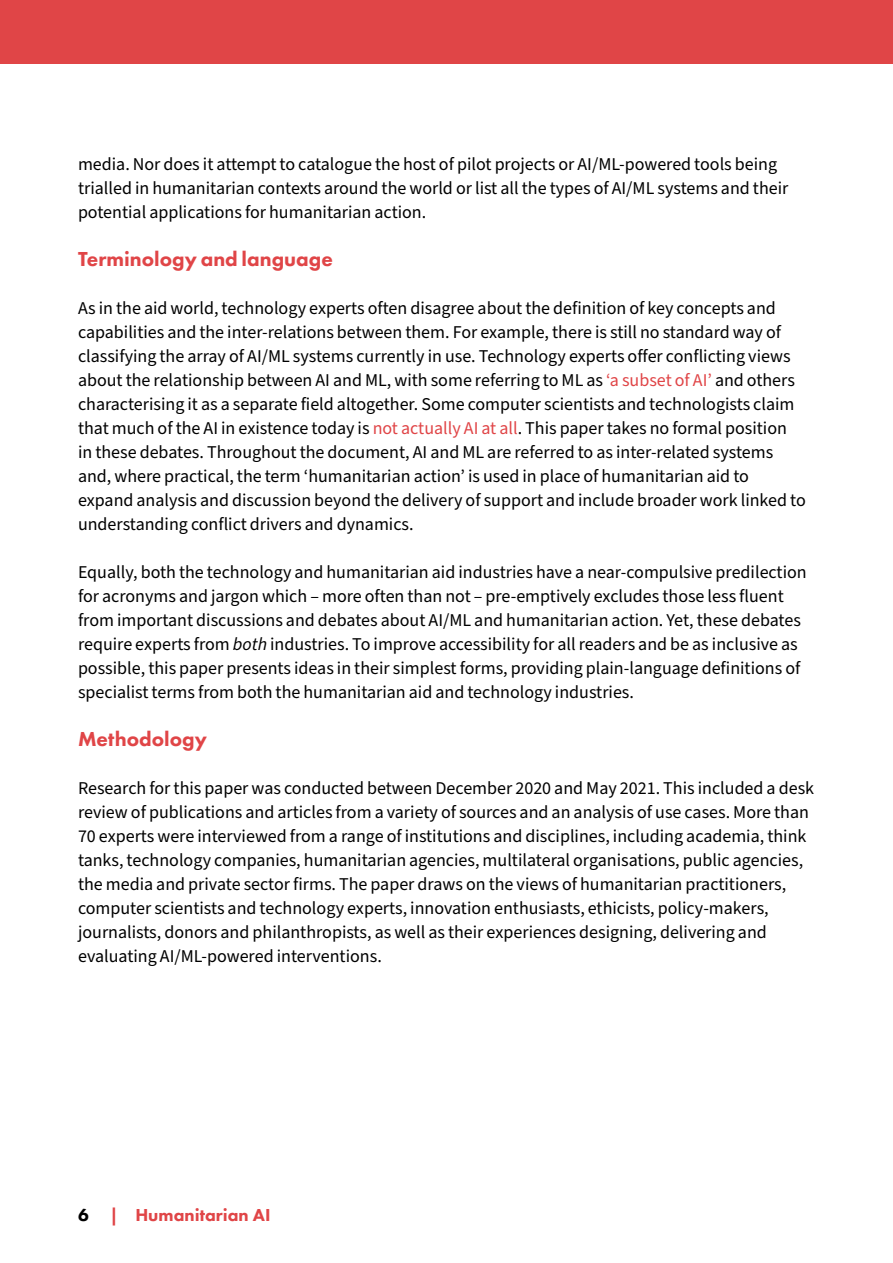
<style>
.page{position:relative;width:893px;height:1263px;background:#fff}
.page>*{position:absolute;margin:0;border:0;box-sizing:border-box;transform-origin:0 0}
.Heading_1__no_number{font:800 21px "Futura PT";color:#e04547}
.Body_text{font:18px/24px "Source Sans Pro";color:#000}
.t1{font:800 18px "Futura PT";color:#e04547}
.s1{color:#e04547}
.s2{font-style:italic}
.s3{color:#000}
</style>
<div class="page">
<div style="left:0;top:0;width:893px;height:64px;background:#e04547"></div>
<p class="Body_text" style="left:78px;top:152px;width:712px">media. Nor does it attempt to catalogue the host of pilot projects or AI/ML-powered tools being trialled in humanitarian contexts around the world or list all the types of AI/ML systems and their potential applications for humanitarian action.</p>
<h2 class="Heading_1__no_number" style="left:78px;top:245px;width:256px">Terminology and language</h2>
<p class="Body_text" style="left:78px;top:296px;width:729px">As in the aid world, technology experts often disagree about the definition of key concepts and capabilities and the inter-relations between them. For example, there is still no standard way of classifying the array of AI/ML systems currently in use. Technology experts offer conflicting views about the relationship between AI and ML, with some referring to ML as <span class="s1">‘a subset of AI’</span> and others characterising it as a separate field altogether. Some computer scientists and technologists claim that much of the AI in existence today is <span class="s1">not actually AI at all</span>. This paper takes no formal position<br>in these debates. Throughout the document, AI and ML are referred to as inter-related systems and, where practical, the term ‘humanitarian action’ is used in place of humanitarian aid to expand analysis and discussion beyond the delivery of support and include broader work linked to understanding conflict drivers and dynamics.</p>
<p class="Body_text" style="left:78px;top:560px;width:730px">Equally, both the technology and humanitarian aid industries have a near-compulsive predilection for acronyms and jargon which – more often than not – pre-emptively excludes those less fluent from important discussions and debates about AI/ML and humanitarian action. Yet, these debates require experts from <span class="s2">both</span> industries. To improve accessibility for all readers and be as inclusive as possible, this paper presents ideas in their simplest forms, providing plain-language definitions of specialist terms from both the humanitarian aid and technology industries.</p>
<h2 class="Heading_1__no_number" style="left:78px;top:725px;width:131px">Methodology</h2>
<p class="Body_text" style="left:78px;top:776px;width:738px">Research for this paper was conducted between December 2020 and May 2021. This included a desk review of publications and articles from a variety of sources and an analysis of use cases. More than 70 experts were interviewed from a range of institutions and disciplines, including academia, think tanks, technology companies, humanitarian agencies, multilateral organisations, public agencies, the media and private sector firms. The paper draws on the views of humanitarian practitioners, computer scientists and technology experts, innovation enthusiasts, ethicists, policy-makers, journalists, donors and philanthropists, as well as their experiences designing, delivering and evaluating AI/ML-powered interventions.</p>
<p class="t1" style="left:78px;top:1204px;width:194px"><span class="s3">6</span> | Humanitarian AI</p>
</div>
